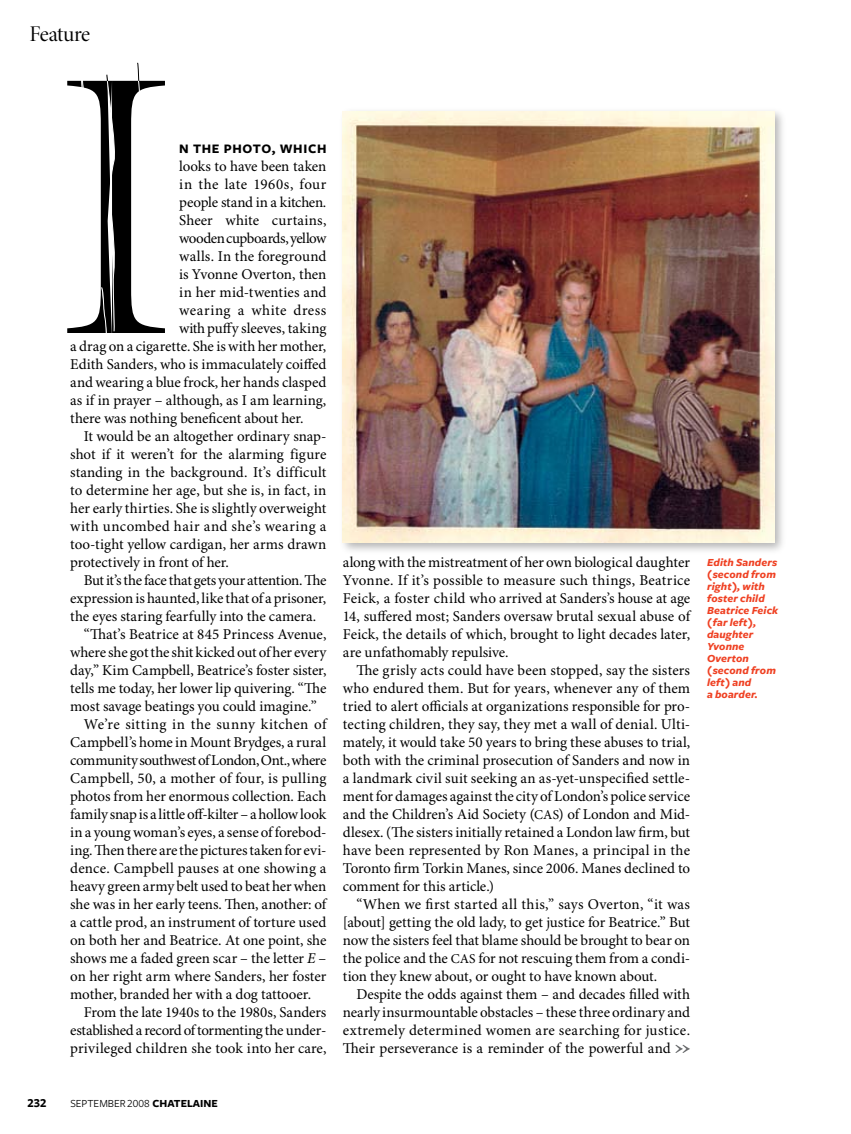
<style>
.page{position:relative;width:851px;height:1134px;background:#fff}
.page>*{position:absolute;margin:0;border:0;box-sizing:border-box;transform-origin:0 0}
.t1{font:389.25px "Minion Pro Disp";color:#000}
.t2{font:22.5px "Minion Pro Disp";letter-spacing:-.025em;color:#000}
.t3{font:15px/18px "Minion Pro";letter-spacing:-.005em;color:#000;text-align:justify}
.t4{font:15px "Minion Pro";letter-spacing:.03em;color:#000}
.t5{font:15px "Minion Pro";letter-spacing:-.025em;color:#000}
.t6{font:15px "Minion Pro";letter-spacing:-.035em;color:#000}
.t7{font:15px "Minion Pro";letter-spacing:.025em;color:#000}
.t8{font:15px "Minion Pro";letter-spacing:-.03em;color:#000}
.t9{font:15px "Minion Pro";letter-spacing:.035em;color:#000}
.t10{font:700 13.5px "Freight Sans";letter-spacing:.045em;color:#000}
.t11{font:12.75px "Freight Sans Bold SC";color:#000}
.t12{font:italic 700 11.25px/12px "Freight Sans";letter-spacing:.01em;color:#ef4123}
.t13{font:11.25px "Freight Sans Book SC";color:#000}
.s1{font-style:italic}
.s2{font-size:13.5px}
.s3{font-family:"Freight Sans";font-weight:700}
</style>
<div class="page">
<div style="left:338px;top:106px;width:450px;height:450px;background:#000;opacity:.3"></div>
<img style="left:343px;top:111px;width:431px;height:431px">
<svg style="left:675px;top:1045px;width:15px;height:8px"></svg>
<svg style="left:106px;top:74px;width:9px;height:258px"></svg>
<svg style="left:137px;top:62px;width:3px;height:23px"></svg>
<h2 class="t2" style="left:29px;top:21px;width:62px">Feature</h2>
<h1 class="t1" style="left:54px;top:-24px;width:125px">I</h1>
<p class="t10" style="left:179px;top:141px;width:149px">N THE PHOTO, WHICH</p>
<p class="t3" style="left:179px;top:158px;width:149px">looks to have been taken</p>
<p class="t4" style="left:179px;top:175px;width:149px">in the late 1960s, four</p>
<p class="t3" style="left:179px;top:194px;width:149px">people stand in a kitchen.</p>
<p class="t3" style="left:179px;top:212px;width:149px">Sheer white curtains,</p>
<p class="t8" style="left:179px;top:229px;width:149px">wooden cupboards, yellow</p>
<p class="t3" style="left:179px;top:248px;width:149px">walls. In the foreground</p>
<p class="t3" style="left:179px;top:266px;width:149px">is Yvonne Overton, then</p>
<p class="t3" style="left:179px;top:284px;width:149px">in her mid-twenties and</p>
<p class="t9" style="left:179px;top:301px;width:149px">wearing a white dress</p>
<p class="t3" style="left:179px;top:320px;width:149px">with puffy sleeves, taking</p>
<p class="t3" style="left:70px;top:338px;width:258px">a drag on a cigarette. She is with her mother,</p>
<p class="t3" style="left:70px;top:356px;width:258px">Edith Sanders, who is immaculately coiffed</p>
<p class="t3" style="left:70px;top:374px;width:258px">and wearing a blue frock, her hands clasped</p>
<p class="t3" style="left:70px;top:392px;width:257px">as if in prayer – although, as I am learning,</p>
<p class="t3" style="left:70px;top:410px;width:235px">there was nothing beneficent about her.</p>
<p class="t3" style="left:84px;top:428px;width:244px">It would be an altogether ordinary snap-</p>
<p class="t3" style="left:70px;top:446px;width:257px">shot if it weren’t for the alarming figure</p>
<p class="t3" style="left:70px;top:464px;width:258px">standing in the background. It’s difficult</p>
<p class="t3" style="left:70px;top:482px;width:258px">to determine her age, but she is, in fact, in</p>
<p class="t3" style="left:70px;top:500px;width:258px">her early thirties. She is slightly over-weight</p>
<p class="t4" style="left:70px;top:517px;width:258px">with uncombed hair and she’s wearing a</p>
<p class="t3" style="left:70px;top:536px;width:258px">too-tight yellow cardigan, her arms drawn</p>
<p class="t3" style="left:70px;top:554px;width:160px">protectively in front of her.</p>
<p class="t5" style="left:84px;top:571px;width:244px">But it’s the face that gets your attention. The</p>
<p class="t3" style="left:70px;top:590px;width:258px">expression is haunted, like that of a prisoner,</p>
<p class="t3" style="left:70px;top:608px;width:247px">the eyes staring fearfully into the camera.</p>
<p class="t3" style="left:84px;top:626px;width:244px">“That’s Beatrice at 845 Princess Avenue,</p>
<p class="t3" style="left:70px;top:644px;width:258px">where she got the shit kicked out of her every</p>
<p class="t3" style="left:70px;top:662px;width:258px">day,” Kim Campbell, Beatrice’s foster sister,</p>
<p class="t3" style="left:70px;top:680px;width:257px">tells me today, her lower lip quivering. “The</p>
<p class="t3" style="left:70px;top:698px;width:248px">most savage beatings you could imagine.”</p>
<p class="t7" style="left:84px;top:715px;width:244px">We’re sitting in the sunny kitchen of</p>
<p class="t3" style="left:70px;top:734px;width:258px">Campbell’s home in Mount Brydges, a rural</p>
<p class="t6" style="left:70px;top:751px;width:258px">community southwest of London, Ont., where</p>
<p class="t3" style="left:70px;top:770px;width:258px">Campbell, 50, a mother of four, is pulling</p>
<p class="t3" style="left:70px;top:788px;width:258px">photos from her enormous collection. Each</p>
<p class="t3" style="left:70px;top:806px;width:257px">family snap is a little off-kilter – a hollow look</p>
<p class="t3" style="left:70px;top:824px;width:258px">in a young woman’s eyes, a sense of forebod-</p>
<p class="t3" style="left:70px;top:842px;width:258px">ing. Then there are the pictures taken for evi-</p>
<p class="t3" style="left:70px;top:860px;width:258px">dence. Campbell pauses at one showing a</p>
<p class="t3" style="left:70px;top:878px;width:258px">heavy green army belt used to beat her when</p>
<p class="t3" style="left:70px;top:896px;width:258px">she was in her early teens. Then, another: of</p>
<p class="t3" style="left:70px;top:914px;width:258px">a cattle prod, an instrument of torture used</p>
<p class="t3" style="left:70px;top:932px;width:258px">on both her and Beatrice. At one point, she</p>
<p class="t3" style="left:70px;top:950px;width:258px">shows me a faded green scar – the letter <span class="s1">E</span> –</p>
<p class="t3" style="left:70px;top:968px;width:258px">on her right arm where Sanders, her foster</p>
<p class="t3" style="left:70px;top:986px;width:242px">mother, branded her with a dog tattooer.</p>
<p class="t3" style="left:84px;top:1004px;width:244px">From the late 1940s to the 1980s, Sanders</p>
<p class="t3" style="left:70px;top:1022px;width:258px">established a record of tormenting the under-</p>
<p class="t3" style="left:70px;top:1040px;width:258px">privileged children she took into her care,</p>
<p class="t3" style="left:343px;top:554px;width:349px">along with the mistreatment of her own biological daughter Yvonne. If it’s possible to measure such things, Beatrice Feick, a foster child who arrived at Sanders’s house at age 14, suffered most; Sanders oversaw brutal sexual abuse of Feick, the details of which, brought to light decades later, are unfathomably repulsive.</p>
<p class="t3" style="left:343px;top:662px;width:349px;text-indent:14px">The grisly acts could have been stopped, say the sisters who endured them. But for years, whenever any of them tried to alert officials at organizations responsible for pro&shy;tecting children, they say, they met a wall of denial. Ulti&shy;mately, it would take 50 years to bring these abuses to trial, both with the criminal prosecution of Sanders and now in a landmark civil suit seeking an as-yet-unspecified settle&shy;ment for damages againstthe city of London’s police service and the Children’s Aid Society (<span class="s2">CAS</span>) of London and Mid&shy;dlesex. (The sisters initially retained a London law firm, but have been represented by Ron Manes, a principal in the Toronto firm Torkin Manes, since 2006. Manes declined to comment for this article.)</p>
<p class="t3" style="left:343px;top:896px;width:349px;text-indent:14px">“When we first started all this,” says Overton, “it was [about] getting the old lady, to get justice for Beatrice.” But now the sisters feel that blame should be brought to bear on the police and the <span class="s2">CAS</span> for not rescuing them from a condi&shy;tion they knew about, or ought to have known about.</p>
<p class="t3" style="left:343px;top:986px;width:349px;text-indent:14px">Despite the odds against them – and decades filled with nearly insurmountable obstacles – these three ordinary and extremely determined women are searching for justice.<br>Their perseverance is a reminder of the powerful and</p>
<p class="t12" style="left:707px;top:557px;width:73px">Edith Sanders (second from right), with foster child<br>Beatrice Feick (far left), daughter<br>Yvonne<br>Overton (second from left) and<br>a boarder.</p>
<p class="t11" style="left:27px;top:1096px;width:21px">232</p>
<p class="t13" style="left:70px;top:1097px;width:149px">SEPTEMBER 2008 <span class="s3">CHATELAINE</span></p>
</div>
